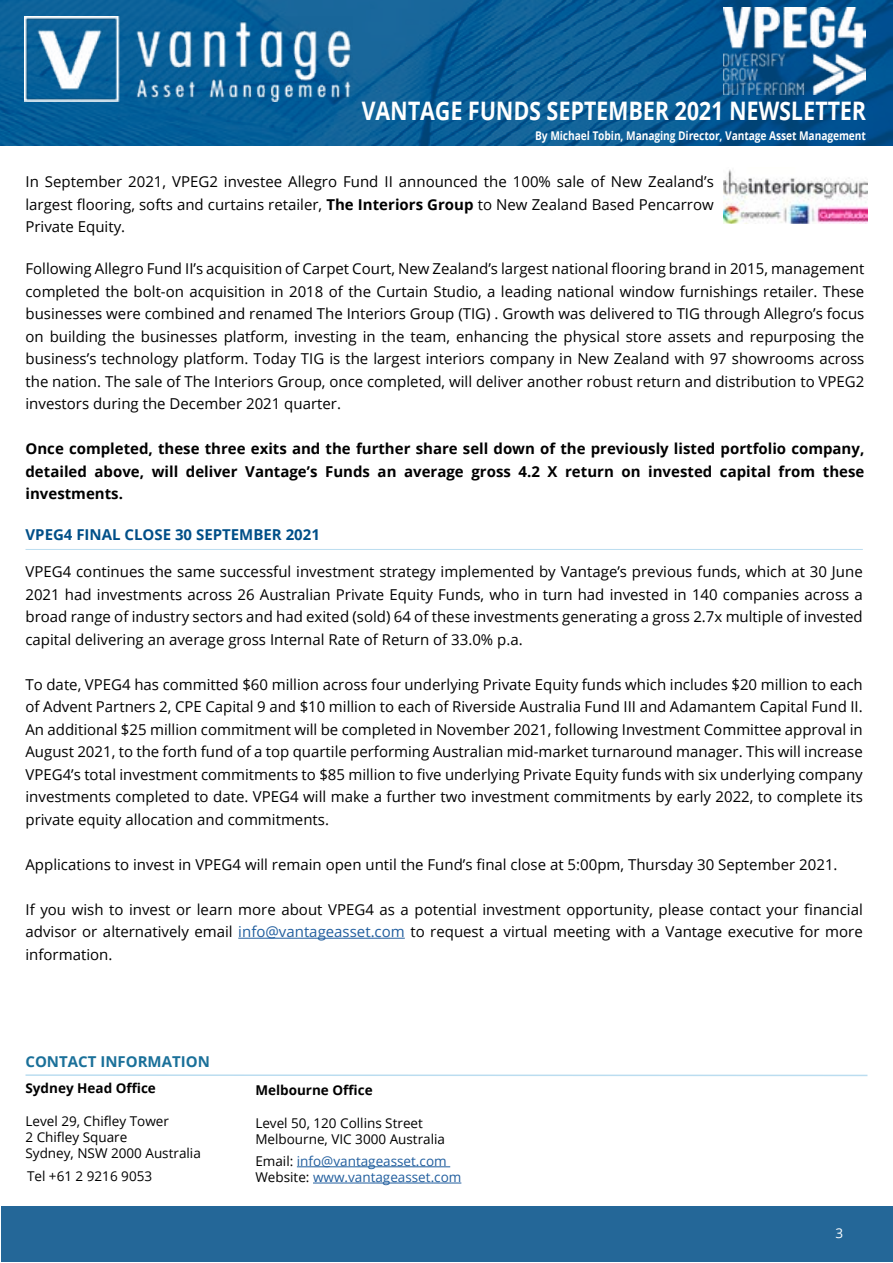
<style>
.page{position:relative;width:893px;height:1263px;background:#fff}
.page>*{position:absolute;margin:0;border:0;box-sizing:border-box;transform-origin:0 0}
.t1{font:700 25.5px "Open Sans";color:#fff;scale:.84 1}
.t2{font:15px/22.5px "Open Sans";color:#000;text-align:justify}
.t3{font:700 15px/22.5px "Open Sans";color:#000;text-align:justify}
.t4{font:700 15px "Open Sans";color:#004f88}
.t5{font:700 15px "Open Sans";color:#1a7099}
.t6{font:13.5px/16.2px "Open Sans";color:#000}
.t7{font:13.5px/16.2px "Open Sans";color:#215e9e}
.t8{font:700 13.5px "Open Sans";color:#000}
.t9{font:13.5px "Open Sans";color:#fff}
.t10{font:700 12px "Open Sans";color:#fff;scale:.84 1}
.s1{font-weight:700}
.s2{color:#215e9e}
.s3{color:#000}
</style>
<div class="page">
<div style="left:1px;top:1206px;width:891px;height:56px;background:#246798"></div>
<img style="left:0;top:0;width:893px;height:145px">
<img style="left:24px;top:17px;width:329px;height:85px">
<img style="left:724px;top:8px;width:141px;height:87px">
<img style="left:723px;top:169px;width:144px;height:54px">
<hr style="left:26px;top:549px;width:837px;height:1px;background:#bbddf0">
<hr style="left:238px;top:938px;width:167px;height:1px;background:#215e9e">
<hr style="left:26px;top:1074px;width:841px;height:2px;background:#bbddf0">
<hr style="left:297px;top:1166px;width:153px;height:1px;background:#215e9e">
<hr style="left:313px;top:1183px;width:148px;height:1px;background:#215e9e">
<h1 class="t1" style="left:362px;top:93px;width:602px">VANTAGE FUNDS SEPTEMBER 2021 NEWSLETTER</h1>
<p class="t10" style="left:535px;top:127px;width:396px">By Michael Tobin, Managing Director, Vantage Asset Management</p>
<p class="t2" style="left:26px;top:170px;width:690px">In September 2021, VPEG2 investee Allegro Fund II announced the 100% sale of New Zealand’s largest flooring, softs and curtains retailer, <span class="s1">The Interiors Group</span> to New Zealand Based Pencarrow Private Equity.</p>
<p class="t2" style="left:26px;top:257px;width:840px">Following Allegro Fund II’s acquisition of Carpet Court, New Zealand’s largest national flooring brand in 2015, management completed the bolt-on acquisition in 2018 of the Curtain Studio, a leading national window furnishings retailer. These businesses were combined and renamed The Interiors Group (TIG) . Growth was delivered to TIG through Allegro’s focus on building the businesses platform, investing in the team, enhancing the physical store assets and repurposing the business’s technology platform. Today TIG is the largest interiors company in New Zealand with 97 showrooms across the nation. The sale of The Interiors Group, once completed, will deliver another robust return and distribution to VPEG2 investors during the December 2021 quarter.</p>
<p class="t3" style="left:26px;top:437px;width:840px">Once completed, these three exits and the further share sell down of the previously listed portfolio company, detailed above, will deliver Vantage’s Funds an average gross 4.2 X return on invested capital from these investments.</p>
<p class="t4" style="left:26px;top:523px;width:296px">VPEG4 FINAL CLOSE 30 SEPTEMBER 2021</p>
<p class="t2" style="left:26px;top:560px;width:839px">VPEG4 continues the same successful investment strategy implemented by Vantage’s previous funds, which at 30 June 2021 had investments across 26 Australian Private Equity Funds, who in turn had invested in 140 companies across a broad range of industry sectors and had exited (sold) 64 of these investments generating a gross 2.7x multiple of invested capital delivering an average gross Internal Rate of Return of 33.0% p.a.</p>
<p class="t2" style="left:26px;top:672px;width:839px">To date, VPEG4 has committed $60 million across four underlying Private Equity funds which includes $20 million to each of Advent Partners 2, CPE Capital 9 and $10 million to each of Riverside Australia Fund III and Adamantem Capital Fund II.<br>An additional $25 million commitment will be completed in November 2021, following Investment Committee approval in August 2021, to the forth fund of a top quartile performing Australian mid-market turnaround manager. This will increase VPEG4’s total investment commitments to $85 million to five underlying Private Equity funds with six underlying company investments completed to date. VPEG4 will make a further two investment commitments by early 2022, to complete its private equity allocation and commitments.</p>
<p class="t2" style="left:26px;top:852px;width:814px">Applications to invest in VPEG4 will remain open until the Fund’s final close at 5:00pm, Thursday 30 September 2021.</p>
<p class="t2" style="left:26px;top:897px;width:839px">If you wish to invest or learn more about VPEG4 as a potential investment opportunity, please contact your financial advisor or alternatively email <span class="s2">info@vantageasset.com</span> to request a virtual meeting with a Vantage executive for more information.</p>
<p class="t5" style="left:26px;top:1051px;width:186px">CONTACT INFORMATION</p>
<p class="t8" style="left:26px;top:1079px;width:132px">Sydney Head Office</p>
<p class="t6" style="left:26px;top:1112px;width:177px">Level 29, Chifley Tower<br>2 Chifley Square<br>Sydney, NSW 2000 Australia</p>
<p class="t6" style="left:27px;top:1167px;width:127px">Tel +61 2 9216 9053</p>
<p class="t8" style="left:255px;top:1081px;width:119px">Melbourne Office</p>
<p class="t6" style="left:255px;top:1114px;width:191px">Level 50, 120 Collins Street<br>Melbourne, VIC 3000 Australia</p>
<p class="t7" style="left:255px;top:1152px;width:207px"><span class="s3">Email:</span> info@vantageasset.com<br><span class="s3">Website:</span> www.vantageasset.com</p>
<p class="t9" style="left:835px;top:1223px;width:9px">3</p>
</div>
